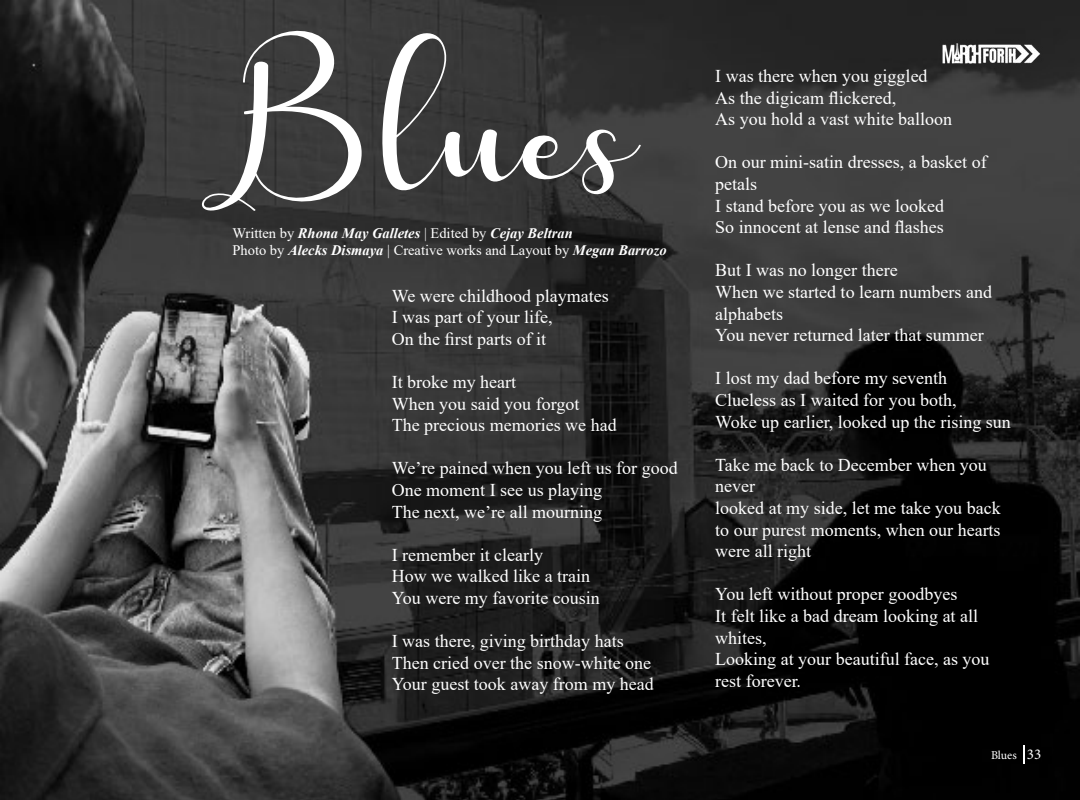
<style>
.page{position:relative;width:1080px;height:800px;background:#fff}
.page>*{position:absolute;margin:0;border:0;box-sizing:border-box;transform-origin:0 0}
.t1{font:210px "lovelyvalentine";color:#fff}
.t2{font:18px/21.6px "Times New Roman";color:#fff}
.t3{font:15px "Minion Pro";color:#fff}
.t4{font:italic 700 14.5px/17.4px "Times New Roman";color:#fff}
.t5{font:12px "Minion Pro";letter-spacing:-.005em;color:#fff}
.s1{font-weight:400;font-style:normal}
</style>
<div class="page">
<img style="left:0;top:0;width:1080px;height:800px">
<img style="left:939px;top:39px;width:105px;height:29px">
<svg style="left:1023px;top:745px;width:2px;height:19px"></svg>
<h1 class="t1" style="left:239px;top:-16px;width:402px">Blues</h1>
<p class="t4" style="left:232px;top:224px;width:436px"><span class="s1">Written by</span> Rhona May Galletes <span class="s1">| Edited by</span> Cejay Beltran<br><span class="s1">Photo by</span> Alecks Dismaya <span class="s1">| Creative works and Layout by</span> Megan Barrozo</p>
<p class="t2" style="left:392px;top:284px;width:219px">We were childhood playmates<br>I was part of your life,<br>On the first parts of it</p>
<p class="t2" style="left:392px;top:371px;width:226px">It broke my heart<br>When you said you forgot<br>The precious memories we had</p>
<p class="t2" style="left:392px;top:457px;width:287px">We’re pained when you left us for good<br>One moment I see us playing<br>The next, we’re all mourning</p>
<p class="t2" style="left:392px;top:543px;width:210px">I remember it clearly<br>How we walked like a train<br>You were my favorite cousin</p>
<p class="t2" style="left:392px;top:630px;width:264px">I was there, giving birthday hats<br>Then cried over the snow-white one<br>Your guest took away from my head</p>
<p class="t2" style="left:715px;top:65px;width:238px">I was there when you giggled<br>As the digicam flickered,<br>As you hold a vast white balloon</p>
<p class="t2" style="left:715px;top:151px;width:273px">On our mini-satin dresses, a basket of petals<br>I stand before you as we looked<br>So innocent at lense and flashes</p>
<p class="t2" style="left:715px;top:259px;width:278px">But I was no longer there<br>When we started to learn numbers and alphabets<br>You never returned later that summer</p>
<p class="t2" style="left:715px;top:367px;width:297px">I lost my dad before my seventh<br>Clueless as I waited for you both,<br>Woke up earlier, looked up the rising sun</p>
<p class="t2" style="left:715px;top:453px;width:287px">Take me back to December when you never<br>looked at my side, let me take you back to our purest moments, when our hearts were all right</p>
<p class="t2" style="left:715px;top:583px;width:276px">You left without proper goodbyes<br>It felt like a bad dream looking at all whites,<br>Looking at your beautiful face, as you rest forever.</p>
<p class="t5" style="left:991px;top:747px;width:27px">Blues</p>
<p class="t3" style="left:1027px;top:744px;width:16px">33</p>
</div>
